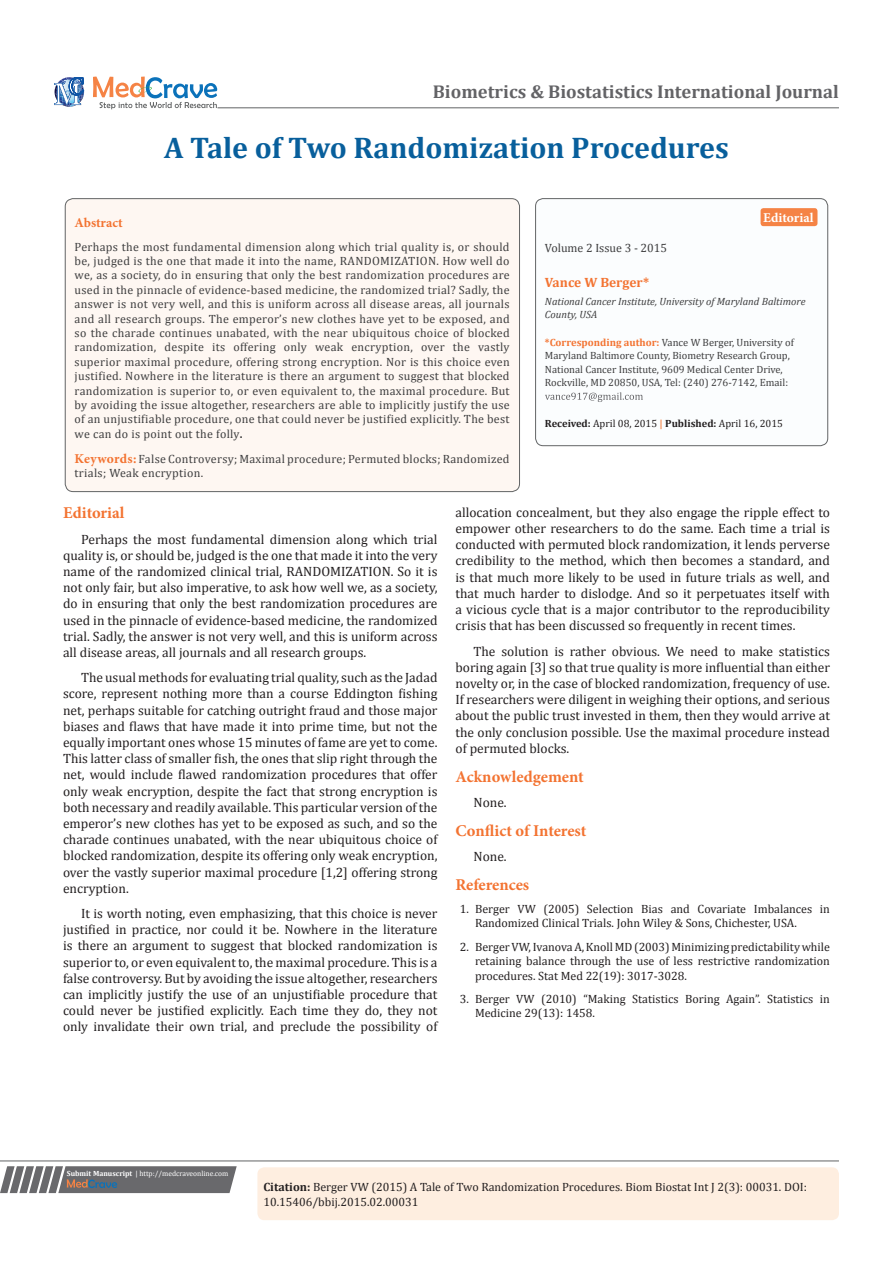
<style>
.page{position:relative;width:893px;height:1263px;background:#fff}
.page>*{position:absolute;margin:0;border:0;box-sizing:border-box;transform-origin:0 0}
.t1{font:700 30px "Cambria";color:#085f9c}
.t2{font:700 18.6px "Cambria";color:#636366}
.t3{font:700 16.5px "Minion Pro";color:#f37331}
.t4{font:13.5px/16.2px "Cambria";color:#231f20;text-align:justify}
.t5{font:700 13.5px "Cambria";color:#f37331}
.t6{font:700 13.5px "Minion Pro";color:#fff}
.t7{font:700 13.5px "Minion Pro";color:#f37331}
.t8{font:12px/14.4px "Cambria";letter-spacing:.025em;color:#3e3e3f;text-align:justify}
.Citation{font:12px/14.4px "Cambria";color:#231f20}
.t9{font:12px "Cambria";color:#3e3e3f}
.t10{font:10.5px/13.5px "Cambria";color:#3e3e3f}
.t11{font:italic 10.5px/12.6px "Cambria";color:#3e3e3f}
.t12{font:10.5px "Cambria";color:#231f20}
.t13{font:7.5px "Cambria";color:#fff}
.s1{font-weight:700}
.s2{font-family:"Minion Pro";font-weight:700;font-size:13.5px;color:#f37331}
.s3{font-weight:700;color:#f37331}
.s4{font-weight:700;color:#f58345}
</style>
<div class="page">
<svg style="left:54px;top:77px;width:30px;height:30px"></svg>
<svg style="left:93px;top:77px;width:124px;height:32px"></svg>
<div style="left:536px;top:199px;width:292px;height:247px;background:#fbfdfe;border-radius:8px"></div>
<svg style="left:545px;top:392px;width:98px;height:10px"></svg>
<div style="left:535px;top:198px;width:293px;height:248px;border:1px solid #626465;border-radius:8px"></div>
<div style="left:65px;top:199px;width:454px;height:293px;background:#fef7f2;border-radius:8px"></div>
<div style="left:65px;top:198px;width:455px;height:294px;border:1px solid #626465;border-radius:8px"></div>
<svg style="left:0;top:1166px;width:237px;height:27px;background:#78787a"></svg>
<hr style="left:0;top:1161px;width:839px;height:1px;background:#626465">
<hr style="left:218px;top:108px;width:621px;height:1px;background:#626465">
<div style="left:761px;top:208px;width:56px;height:18px;background:#f58345;border-radius:3px"></div>
<div style="left:257px;top:1167px;width:582px;height:53px;background:#feeee0;border-radius:7px"></div>
<p class="t2" style="left:433px;top:79px;width:407px">Biometrics &amp; Biostatistics International Journal</p>
<p class="t1" style="left:164px;top:127px;width:566px">A Tale of Two Randomization Procedures</p>
<p class="t7" style="left:75px;top:213px;width:50px">Abstract</p>
<p class="t8" style="left:75px;top:239px;width:437px">Perhaps the most fundamental dimension along which trial quality is, or should be, judged is the one that made it into the name, RANDOMIZATION. How well do we, as a society, do in ensuring that only the best randomization procedures are used in the pinnacle of evidence-based medicine, the randomized trial? Sadly, the answer is not very well, and this is uniform across all disease areas, all journals and all research groups. The emperor’s new clothes have yet to be exposed, and so the charade continues unabated, with the near ubiquitous choice of blocked randomization, despite its offering only weak encryption, over the vastly superior maximal procedure, offering strong encryption. Nor is this choice even justified. Nowhere in the literature is there an argument to suggest that blocked randomization is superior to, or even equivalent to, the maximal procedure. But by avoiding the issue altogether, researchers are able to implicitly justify the use of an unjustifiable procedure, one that could never be justified explicitly. The best we can do is point out the folly<span class="s1">.</span></p>
<p class="t8" style="left:75px;top:452px;width:436px"><span class="s2">Keywords:</span> False Controversy; Maximal procedure; Permuted blocks; Randomized trials; Weak encryption.</p>
<p class="t6" style="left:763px;top:208px;width:52px">Editorial</p>
<p class="t9" style="left:545px;top:240px;width:124px">Volume 2 Issue 3 - 2015</p>
<p class="t5" style="left:545px;top:272px;width:106px">Vance W Berger*</p>
<p class="t11" style="left:545px;top:295px;width:262px">National Cancer Institute, University of Maryland Baltimore<br>County, USA</p>
<p class="t10" style="left:545px;top:335px;width:250px"><span class="s3">*Corresponding author:</span> Vance W Berger, University of Maryland Baltimore County, Biometry Research Group, National Cancer Institute, 9609 Medical Center Drive, Rockville, MD 20850, USA, Tel: (240) 276-7142, Email:</p>
<p class="t12" style="left:545px;top:417px;width:240px"><span class="s1">Received:</span> April 08, 2015 <span class="s4">|</span> <span class="s1">Published:</span> April 16, 2015</p>
<p class="t3" style="left:63px;top:501px;width:63px">Editorial</p>
<p class="t4" style="left:63px;top:531px;width:376px;text-indent:18px">Perhaps the most fundamental dimension along which trial quality is, or should be, judged is the one that made it into the very name of the randomized clinical trial, RANDOMIZATION. So it is not only fair, but also imperative, to ask how well we, as a society, do in ensuring that only the best randomization procedures are used in the pinnacle of evidence-based medicine, the randomized trial. Sadly, the answer is not very well, and this is uniform across all disease areas, all journals and all research groups.</p>
<p class="t4" style="left:63px;top:669px;width:376px;text-indent:18px">The usual methods for evaluating trial quality, such as the Jadad score, represent nothing more than a course Eddington fishing net, perhaps suitable for catching outright fraud and those major biases and flaws that have made it into prime time, but not the equally important ones whose 15 minutes of fame are yet to come.<br>This latter class of smaller fish, the ones that slip right through the net, would include flawed randomization procedures that offer only weak encryption, despite the fact that strong encryption is both necessary and readily available. This particular version of the emperor’s new clothes has yet to be exposed as such, and so the charade continues unabated, with the near ubiquitous choice of blocked randomization, despite its offering only weak encryption, over the vastly superior maximal procedure [1,2] offering strong encryption.</p>
<p class="t4" style="left:63px;top:905px;width:376px;text-indent:18px">It is worth noting, even emphasizing, that this choice is never justified in practice, nor could it be. Nowhere in the literature is there an argument to suggest that blocked randomization is superior to, or even equivalent to, the maximal procedure. This is a false controversy. But by avoiding the issue altogether, researchers can implicitly justify the use of an unjustifiable procedure that could never be justified explicitly. Each time they do, they not only invalidate their own trial, and preclude the possibility of</p>
<p class="t4" style="left:455px;top:504px;width:376px">allocation concealment, but they also engage the ripple effect to empower other researchers to do the same. Each time a trial is conducted with permuted block randomization, it lends perverse credibility to the method, which then becomes a standard, and is that much more likely to be used in future trials as well, and that much harder to dislodge. And so it perpetuates itself with a vicious cycle that is a major contributor to the reproducibility crisis that has been discussed so frequently in recent times.</p>
<p class="t4" style="left:455px;top:643px;width:376px;text-indent:18px">The solution is rather obvious. We need to make statistics boring again [3] so that true quality is more influential than either novelty or, in the case of blocked randomization, frequency of use.<br>If researchers were diligent in weighing their options, and serious about the public trust invested in them, then they would arrive at the only conclusion possible. Use the maximal procedure instead of permuted blocks.</p>
<p class="t3" style="left:455px;top:765px;width:130px">Acknowledgement</p>
<p class="t4" style="left:473px;top:794px;width:35px">None.</p>
<p class="t3" style="left:455px;top:819px;width:132px">Conflict of Interest</p>
<p class="t4" style="left:473px;top:848px;width:35px">None.</p>
<p class="t3" style="left:455px;top:873px;width:75px">References</p>
<p class="Citation" style="left:475px;top:901px;width:356px;text-indent:-15px">1. Berger VW (2005) Selection Bias and Covariate Imbalances in<br>Randomized Clinical Trials. John Wiley &amp; Sons, Chichester, USA.</p>
<p class="Citation" style="left:475px;top:939px;width:356px;text-align:justify;text-indent:-15px">2. Berger VW, Ivanova A, Knoll MD (2003) Minimizing predictability while retaining balance through the use of less restrictive randomization procedures. Stat Med 22(19): 3017-3028.</p>
<p class="Citation" style="left:475px;top:991px;width:356px;text-indent:-15px">3. Berger VW (2010) “Making Statistics Boring Again”. Statistics in<br>Medicine 29(13): 1458.</p>
<p class="t13" style="left:67px;top:1169px;width:163px"><span class="s1">Submit Manuscript</span> | http://medcraveonline.com</p>
<p class="Citation" style="left:263px;top:1180px;width:545px"><span class="s1">Citation:</span> Berger VW (2015) A Tale of Two Randomization Procedures. Biom Biostat Int J 2(3): 00031. DOI:<br>10.15406/bbij.2015.02.00031</p>
</div>
